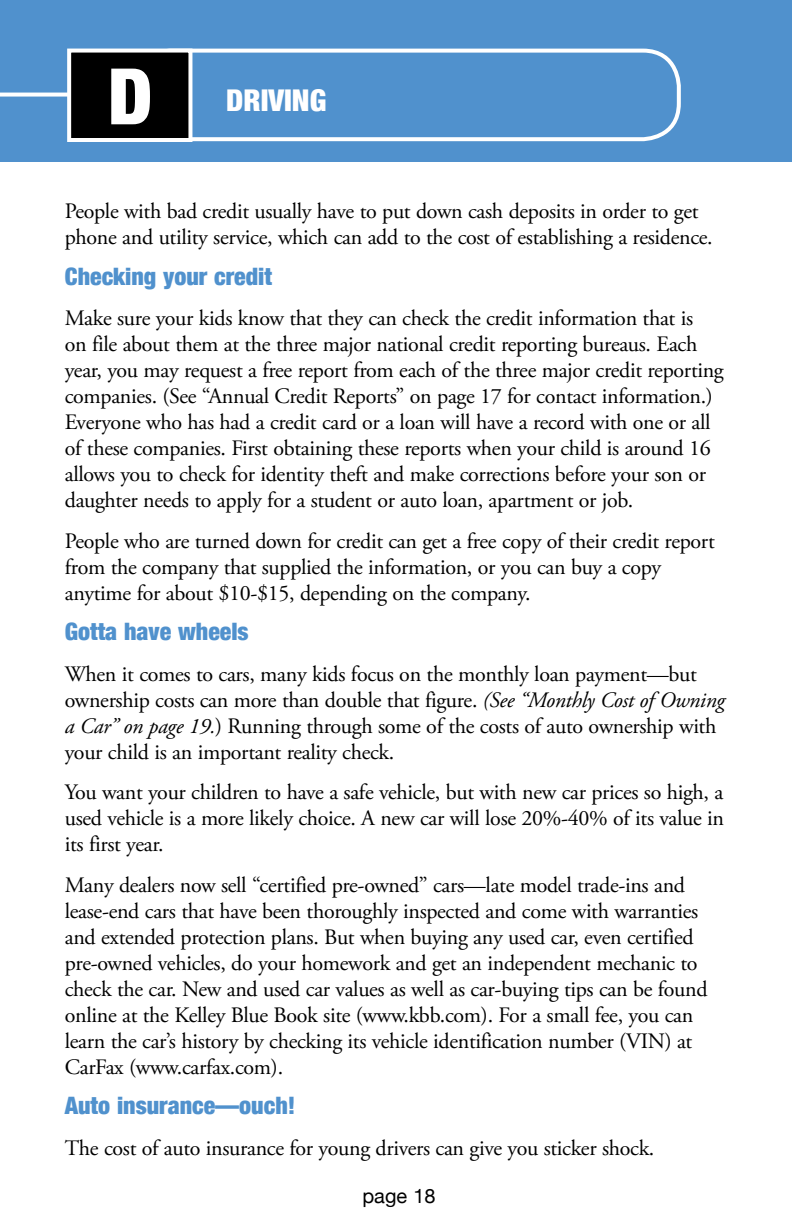
<style>
.page{position:relative;width:792px;height:1224px;background:#fff}
.page>*{position:absolute;margin:0;border:0;box-sizing:border-box;transform-origin:0 0}
.t1{font:900 condensed 78px "Helvetica Neue";color:#fff}
.t2{font:900 condensed 30px "Helvetica Neue";color:#fff}
.t3{font:900 condensed 24px "Helvetica Neue";color:#5091cd}
.t4{font:22px/26px "Adobe Garamond Pro";letter-spacing:-.015em;color:#000}
.t5{font:20px "Helvetica Neue";color:#000}
.s1{font-style:italic}
</style>
<div class="page">
<div style="left:0;top:0;width:792px;height:162px;background:#5091cd"></div>
<div style="left:133px;top:49px;width:548px;height:92px;border:4px solid #fff;border-radius:36px"></div>
<div style="left:69px;top:51px;width:121px;height:89px;background:#000"></div>
<div style="left:67px;top:49px;width:125px;height:93px;border:4px solid #fff"></div>
<svg style="left:0;top:93px;width:69px;height:4px"></svg>
<h1 class="t1" style="left:108px;top:48px;width:46px">D</h1>
<h2 class="t2" style="left:226px;top:81px;width:102px">DRIVING</h2>
<p class="t4" style="left:65px;top:199px;width:649px">People with bad credit usually have to put down cash deposits in order to get phone and utility service, which can add to the cost of establishing a residence.</p>
<p class="t3" style="left:65px;top:261px;width:209px">Checking your credit</p>
<p class="t4" style="left:65px;top:306px;width:661px">Make sure your kids know that they can check the credit information that is<br>on file about them at the three major national credit reporting bureaus. Each year, you may request a free report from each of the three major credit reporting companies. (See “Annual Credit Reports” on page 17 for contact information.)<br>Everyone who has had a credit card or a loan will have a record with one or all of these companies. First obtaining these reports when your child is around 16 allows you to check for identity theft and make corrections before your son or daughter needs to apply for a student or auto loan, apartment or job.</p>
<p class="t4" style="left:65px;top:528px;width:652px">People who are turned down for credit can get a free copy of their credit report from the company that supplied the information, or you can buy a copy anytime for about $10-$15, depending on the company.</p>
<p class="t3" style="left:65px;top:617px;width:185px">Gotta have wheels</p>
<p class="t4" style="left:65px;top:662px;width:661px">When it comes to cars, many kids focus on the monthly loan payment—but ownership costs can more than double that figure. <span class="s1">(See “Monthly Cost of Owning a Car” on page 19.</span>) Running through some of the costs of auto ownership with your child is an important reality check.</p>
<p class="t4" style="left:65px;top:780px;width:661px;text-align:justify">You want your children to have a safe vehicle, but with new car prices so high, a used vehicle is a more likely choice. A new car will lose 20%-40% of its value in its first year.</p>
<p class="t4" style="left:65px;top:872px;width:644px">Many dealers now sell “certified pre-owned” cars—late model trade-ins and lease-end cars that have been thoroughly inspected and come with warranties and extended protection plans. But when buying any used car, even certified pre-owned vehicles, do your homework and get an independent mechanic to check the car. New and used car values as well as car-buying tips can be found online at the Kelley Blue Book site (www.kbb.com). For a small fee, you can learn the car’s history by checking its vehicle identification number (VIN) at CarFax (www.carfax.com).</p>
<p class="t3" style="left:65px;top:1091px;width:232px">Auto insurance—ouch!</p>
<p class="t4" style="left:65px;top:1136px;width:591px">The cost of auto insurance for young drivers can give you sticker shock.</p>
<p class="t5" style="left:362px;top:1184px;width:75px">page 18</p>
</div>
